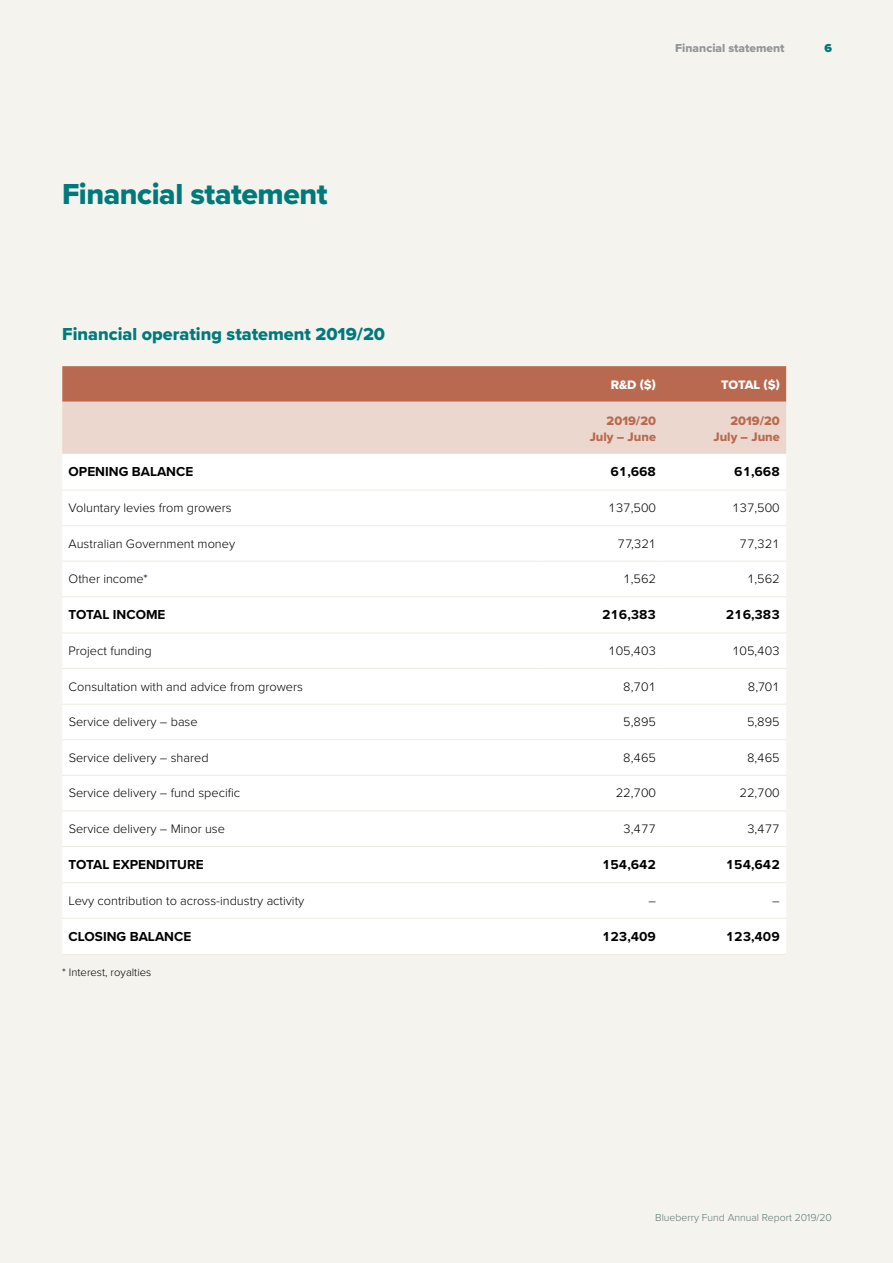
<style>
.page{position:relative;width:893px;height:1263px;background:#f4f3ed}
.page>*{position:absolute;margin:0;border:0;box-sizing:border-box;transform-origin:0 0}
.t1{font:30px "Proxima Nova Extrabld";letter-spacing:-.015em;color:#00797b}
.t2{font:18px "Proxima Nova Extrabld";color:#00797b}
.t3{font:700 13.5px "Proxima Nova";color:#000}
.t4{font:300 12.75px "Proxima Nova";color:#000}
.t5{font:12.75px/16.5px "Proxima Nova Extrabld";color:#b96950;text-align:right}
.t6{font:12.75px "Proxima Nova Extrabld";letter-spacing:-.02em;color:#fff}
.t7{font:12px "Proxima Nova Extrabld";color:#939598}
.t8{font:900 12px "Proxima Nova";color:#00797b}
.t9{font:300 11.25px "Proxima Nova";color:#000}
.t10{font:300 10.5px "Proxima Nova";color:#5e7772}
</style>
<div class="page">
<svg style="left:62px;top:366px;width:724px;height:88px;background:#d6aa9a"></svg>
<div style="left:62px;top:454px;width:724px;height:500px;background:#fff"></div>
<hr style="left:62px;top:490px;width:477px;height:1px;background:#ecebe1">
<hr style="left:539px;top:490px;width:123px;height:1px;background:#ecebe1">
<hr style="left:662px;top:490px;width:124px;height:1px;background:#ecebe1">
<hr style="left:62px;top:525px;width:477px;height:1px;background:#ecebe1">
<hr style="left:539px;top:525px;width:123px;height:1px;background:#ecebe1">
<hr style="left:662px;top:525px;width:124px;height:1px;background:#ecebe1">
<hr style="left:62px;top:561px;width:477px;height:1px;background:#ecebe1">
<hr style="left:539px;top:561px;width:123px;height:1px;background:#ecebe1">
<hr style="left:662px;top:561px;width:124px;height:1px;background:#ecebe1">
<hr style="left:62px;top:596px;width:477px;height:1px;background:#ecebe1">
<hr style="left:539px;top:596px;width:123px;height:1px;background:#ecebe1">
<hr style="left:662px;top:596px;width:124px;height:1px;background:#ecebe1">
<hr style="left:62px;top:633px;width:477px;height:1px;background:#ecebe1">
<hr style="left:539px;top:633px;width:123px;height:1px;background:#ecebe1">
<hr style="left:662px;top:633px;width:124px;height:1px;background:#ecebe1">
<hr style="left:62px;top:668px;width:477px;height:1px;background:#ecebe1">
<hr style="left:539px;top:668px;width:123px;height:1px;background:#ecebe1">
<hr style="left:662px;top:668px;width:124px;height:1px;background:#ecebe1">
<hr style="left:62px;top:704px;width:477px;height:1px;background:#ecebe1">
<hr style="left:539px;top:704px;width:123px;height:1px;background:#ecebe1">
<hr style="left:662px;top:704px;width:124px;height:1px;background:#ecebe1">
<hr style="left:62px;top:739px;width:477px;height:1px;background:#ecebe1">
<hr style="left:539px;top:739px;width:123px;height:1px;background:#ecebe1">
<hr style="left:662px;top:739px;width:124px;height:1px;background:#ecebe1">
<hr style="left:62px;top:775px;width:477px;height:1px;background:#ecebe1">
<hr style="left:539px;top:775px;width:123px;height:1px;background:#ecebe1">
<hr style="left:662px;top:775px;width:124px;height:1px;background:#ecebe1">
<hr style="left:62px;top:810px;width:477px;height:1px;background:#ecebe1">
<hr style="left:539px;top:810px;width:123px;height:1px;background:#ecebe1">
<hr style="left:662px;top:810px;width:124px;height:1px;background:#ecebe1">
<hr style="left:62px;top:846px;width:477px;height:1px;background:#ecebe1">
<hr style="left:539px;top:846px;width:123px;height:1px;background:#ecebe1">
<hr style="left:662px;top:846px;width:124px;height:1px;background:#ecebe1">
<hr style="left:62px;top:882px;width:477px;height:1px;background:#ecebe1">
<hr style="left:539px;top:882px;width:123px;height:1px;background:#ecebe1">
<hr style="left:662px;top:882px;width:124px;height:1px;background:#ecebe1">
<hr style="left:62px;top:918px;width:477px;height:1px;background:#ecebe1">
<hr style="left:539px;top:918px;width:123px;height:1px;background:#ecebe1">
<hr style="left:662px;top:918px;width:124px;height:1px;background:#ecebe1">
<hr style="left:62px;top:954px;width:477px;height:1px;background:#ecebe1">
<hr style="left:539px;top:954px;width:123px;height:1px;background:#ecebe1">
<hr style="left:662px;top:954px;width:124px;height:1px;background:#ecebe1">
<h1 class="t1" style="left:62px;top:171px;width:267px">Financial statement</h1>
<h2 class="t2" style="left:62px;top:321px;width:324px">Financial operating statement 2019/20</h2>
<p class="t7" style="left:675px;top:39px;width:111px">Financial statement</p>
<p class="t8" style="left:824px;top:41px;width:9px">6</p>
<p class="t6" style="left:611px;top:375px;width:47px">R&amp;D ($)</p>
<p class="t6" style="left:721px;top:375px;width:60px">TOTAL ($)</p>
<p class="t5" style="left:590px;top:412px;width:68px">2019/20<br>July – June</p>
<p class="t5" style="left:713px;top:412px;width:68px">2019/20<br>July – June</p>
<p class="t3" style="left:69px;top:464px;width:126px">OPENING BALANCE</p>
<p class="t3" style="left:610px;top:464px;width:47px">61,668</p>
<p class="t3" style="left:734px;top:464px;width:47px">61,668</p>
<p class="t4" style="left:69px;top:500px;width:165px">Voluntary levies from growers</p>
<p class="t4" style="left:608px;top:500px;width:49px">137,500</p>
<p class="t4" style="left:732px;top:500px;width:49px">137,500</p>
<p class="t4" style="left:69px;top:536px;width:168px">Australian Government money</p>
<p class="t4" style="left:617px;top:536px;width:40px">77,321</p>
<p class="t4" style="left:739px;top:536px;width:42px">77,321</p>
<p class="t4" style="left:69px;top:571px;width:81px">Other income*</p>
<p class="t4" style="left:623px;top:571px;width:34px">1,562</p>
<p class="t4" style="left:747px;top:571px;width:34px">1,562</p>
<p class="t3" style="left:69px;top:607px;width:98px">TOTAL INCOME</p>
<p class="t3" style="left:602px;top:607px;width:55px">216,383</p>
<p class="t3" style="left:726px;top:607px;width:55px">216,383</p>
<p class="t4" style="left:69px;top:643px;width:84px">Project funding</p>
<p class="t4" style="left:608px;top:643px;width:49px">105,403</p>
<p class="t4" style="left:732px;top:643px;width:49px">105,403</p>
<p class="t4" style="left:69px;top:679px;width:236px">Consultation with and advice from growers</p>
<p class="t4" style="left:623px;top:679px;width:34px">8,701</p>
<p class="t4" style="left:748px;top:679px;width:33px">8,701</p>
<p class="t4" style="left:69px;top:714px;width:131px">Service delivery – base</p>
<p class="t4" style="left:623px;top:714px;width:34px">5,895</p>
<p class="t4" style="left:747px;top:714px;width:34px">5,895</p>
<p class="t4" style="left:69px;top:750px;width:141px">Service delivery – shared</p>
<p class="t4" style="left:623px;top:750px;width:34px">8,465</p>
<p class="t4" style="left:747px;top:750px;width:34px">8,465</p>
<p class="t4" style="left:69px;top:785px;width:173px">Service delivery – fund specific</p>
<p class="t4" style="left:616px;top:785px;width:42px">22,700</p>
<p class="t4" style="left:739px;top:785px;width:42px">22,700</p>
<p class="t4" style="left:69px;top:821px;width:158px">Service delivery – Minor use</p>
<p class="t4" style="left:623px;top:821px;width:34px">3,477</p>
<p class="t4" style="left:747px;top:821px;width:34px">3,477</p>
<p class="t3" style="left:69px;top:856px;width:136px">TOTAL EXPENDITURE</p>
<p class="t3" style="left:602px;top:856px;width:55px">154,642</p>
<p class="t3" style="left:726px;top:856px;width:55px">154,642</p>
<p class="t4" style="left:69px;top:893px;width:237px">Levy contribution to across-industry activity</p>
<p class="t4" style="left:648px;top:893px;width:9px">–</p>
<p class="t4" style="left:772px;top:893px;width:9px">–</p>
<p class="t3" style="left:69px;top:928px;width:124px">CLOSING BALANCE</p>
<p class="t3" style="left:602px;top:928px;width:55px">123,409</p>
<p class="t3" style="left:726px;top:928px;width:55px">123,409</p>
<p class="t9" style="left:62px;top:965px;width:91px">* Interest, royalties</p>
<p class="t10" style="left:655px;top:1211px;width:178px">Blueberry Fund Annual Report 2019/20</p>
</div>
